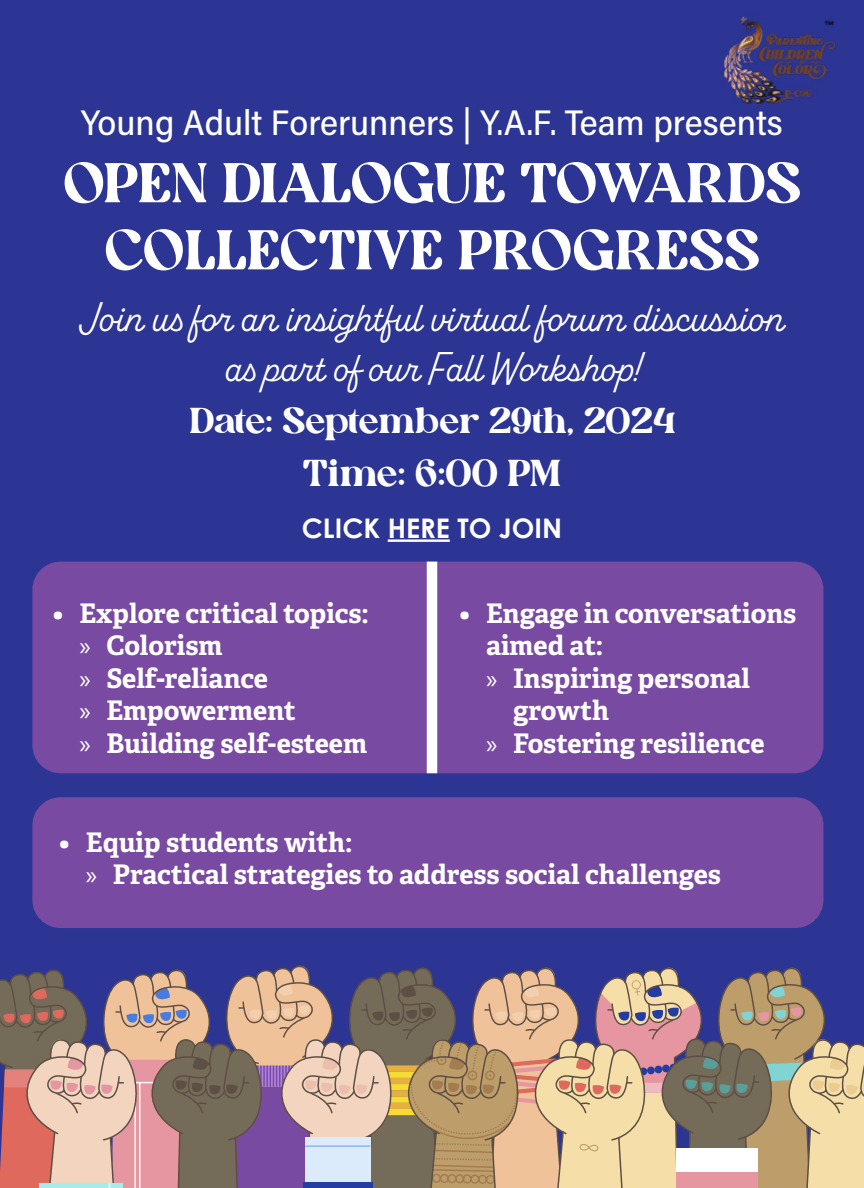
<style>
.page{position:relative;width:864px;height:1188px;background:#2c3593}
.page>*{position:absolute;margin:0;border:0;box-sizing:border-box;transform-origin:0 0}
.t1{font:55.95px/67.1px "Allenoire";color:#fff;text-align:center}
.t2{font:42px/50.4px "Alkaline";color:#fff;text-align:center}
.t3{font:37.5px "Allenoire";color:#fff}
.t4{font:36px "Allenoire";color:#fff}
.t5{font:35.7px "Acumin Variable Concept";color:#fff}
.t6{font:700 27px/32.4px "Adelle";color:#fff}
.t7{font:700 27px "Century Gothic";color:#fff}
.s1{font-family:"Myriad Pro";font-weight:400}
</style>
<div class="page">
<hr style="left:388px;top:539px;width:62px;height:3px;background:#fff">
<div style="left:32px;top:797px;width:791px;height:131px;background:#784aa1;border-radius:28px"></div>
<div style="left:32px;top:562px;width:791px;height:211px;background:#784aa1;border-radius:28px"></div>
<img style="left:723px;top:16px;width:113px;height:88px">
<svg style="left:0;top:965px;width:864px;height:223px;background:#a88f87"></svg>
<div style="left:427px;top:562px;width:10px;height:211px;background:#fff"></div>
<h3 class="t5" style="left:81px;top:98px;width:703px">Young Adult Forerunners | Y.A.F. Team presents</h3>
<h1 class="t1" style="left:63px;top:150px;width:740px">OPEN DIALOGUE TOWARDS<br>COLLECTIVE PROGRESS</h1>
<h2 class="t2" style="left:80px;top:293px;width:705px">Join us for an insightful virtual forum discussion as part of our Fall Workshop!</h2>
<h3 class="t4" style="left:190px;top:398px;width:486px">Date: September 29th, 2024</h3>
<h3 class="t3" style="left:303px;top:450px;width:259px">Time: 6:00 PM</h3>
<p class="t7" style="left:302px;top:508px;width:262px">CLICK HERE TO JOIN</p>
<p class="t6" style="left:79px;top:597px;width:291px;text-indent:-27px">• Explore critical topics: <span class="s1">»</span> Colorism<br><span class="s1">»</span> Self-reliance<br><span class="s1">»</span> Empowerment<br><span class="s1">»</span> Building self-esteem</p>
<p class="t6" style="left:459px;top:597px;width:339px">• Engage in conversations</p>
<p class="t6" style="left:486px;top:630px;width:119px">aimed at:</p>
<p class="t6" style="left:486px;top:662px;width:266px"><span class="s1">»</span> Inspiring personal</p>
<p class="t6" style="left:513px;top:695px;width:97px">growth</p>
<p class="t6" style="left:486px;top:727px;width:280px"><span class="s1">»</span> Fostering resilience</p>
<p class="t6" style="left:86px;top:826px;width:637px;text-indent:-27px">• Equip students with:<br><span class="s1">»</span> Practical strategies to address social challenges</p>
</div>
